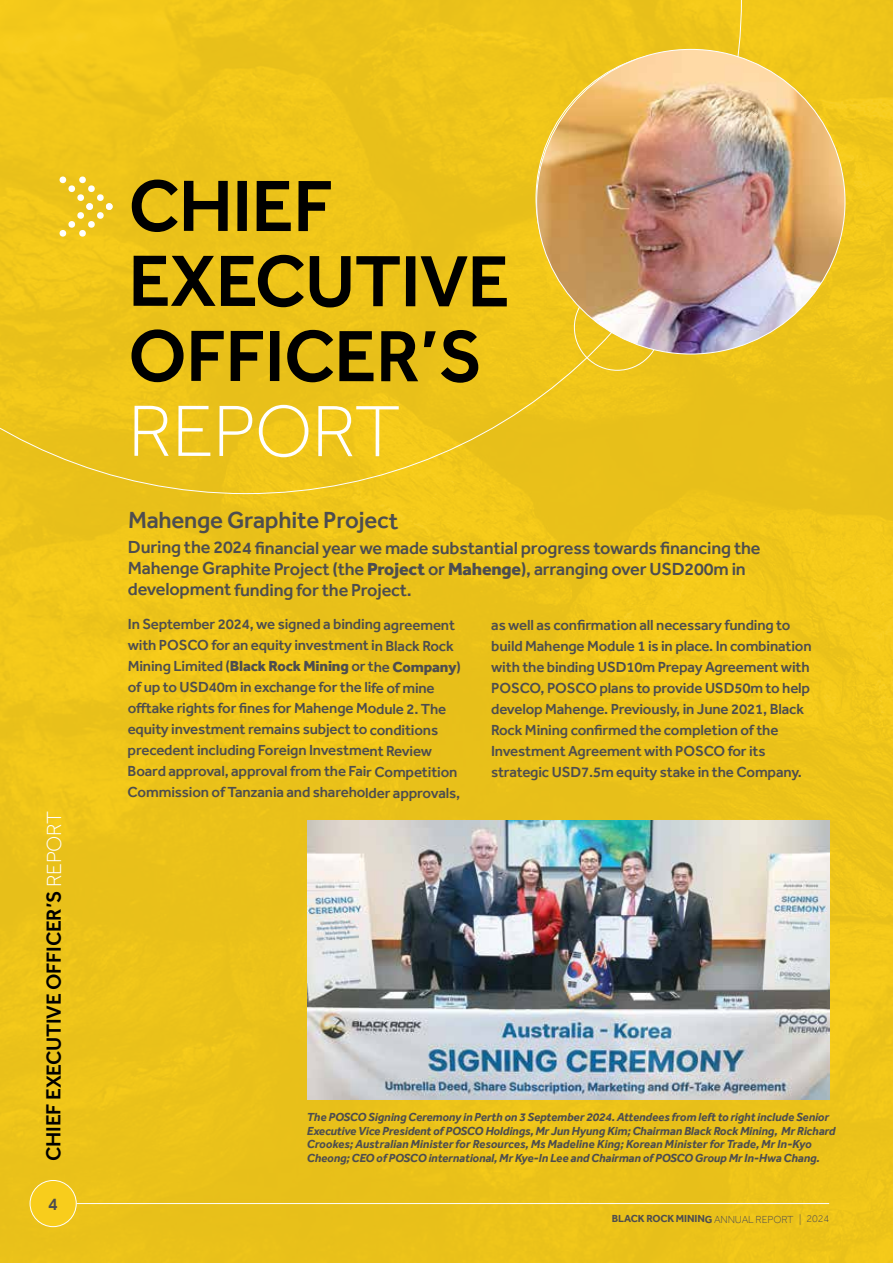
<style>
.page{position:relative;width:893px;height:1263px;background:#fff}
.page>*{position:absolute;margin:0;border:0;box-sizing:border-box;transform-origin:0 0}
.t1{font:500 75px/75px "Effra";letter-spacing:-.015em;color:#000}
.t2{font:300 75px "Effra";letter-spacing:-.015em;color:#fff}
.t3{font:500 24px "Effra";letter-spacing:-.015em;color:#4d4d4f}
.t4{font:500 21px "Effra";letter-spacing:-.015em;color:#000}
.t5{font:500 18px/20.9px "Effra";letter-spacing:-.015em;color:#4d4d4f}
.t6{font:500 15px/21px "Effra";letter-spacing:-.015em;color:#4d4d4f}
.t7{font:italic 700 12px/13.5px "Effra";letter-spacing:-.01em;color:#4d4d4f}
.t8{font:300 10.5px "Effra";letter-spacing:-.015em;color:#4d4d4f}
.s1{font-weight:300;color:#fff}
.s2{font-weight:800}
.s3{font-weight:700}
</style>
<div class="page">
<img style="left:0;top:0;width:893px;height:1263px">
<hr style="left:77px;top:1203px;width:752px;height:1px;background:#fff">
<div style="left:30px;top:1180px;width:46px;height:46px;background:#f8cd1c;border-radius:50%"></div>
<div style="left:30px;top:1180px;width:47px;height:47px;border:1px solid #fff;border-radius:50%"></div>
<div style="left:0;top:0;width:742px;height:494px;background:#edc41a"></div>
<img style="left:308px;top:821px;width:521px;height:278px">
<img style="left:537px;top:49px;width:308px;height:305px">
<h3 class="t4" style="left:41px;top:1161px;width:352px;rotate:-90deg">CHIEF EXECUTIVE OFFICER’S <span class="s1">REPORT</span></h3>
<p class="t5" style="left:48px;top:1193px;width:11px">4</p>
<h1 class="t1" style="left:128px;top:168px;width:384px">CHIEF<br>EXECUTIVE<br>OFFICER’S</h1>
<h1 class="t2" style="left:128px;top:386px;width:274px">REPORT</h1>
<h2 class="t3" style="left:128px;top:506px;width:272px">Mahenge Graphite Project</h2>
<p class="t5" style="left:128px;top:537px;width:634px">During the 2024 financial year we made substantial progress towards financing the<br>Mahenge Graphite Project (the <span class="s2">Project</span> or <span class="s2">Mahenge</span>), arranging over USD200m in development funding for the Project.</p>
<p class="t6" style="left:128px;top:614px;width:335px">In September 2024, we signed a binding agreement with POSCO for an equity investment in Black Rock Mining Limited (<span class="s2">Black Rock Mining</span> or the <span class="s2">Company</span>) of up to USD40m in exchange for the life of mine offtake rights for fines for Mahenge Module 2. The equity investment remains subject to conditions precedent including Foreign Investment Review Board approval, approval from the Fair Competition Commission of Tanzania and shareholder approvals,</p>
<p class="t6" style="left:491px;top:614px;width:322px">as well as confirmation all necessary funding to build Mahenge Module 1 is in place. In combination with the binding USD10m Prepay Agreement with POSCO, POSCO plans to provide USD50m to help develop Mahenge. Previously, in June 2021, Black Rock Mining confirmed the completion of the Investment Agreement with POSCO for its strategic USD7.5m equity stake in the Company.</p>
<p class="t7" style="left:307px;top:1110px;width:530px">The POSCO Signing Ceremony in Perth on 3 September 2024. Attendees from left to right include Senior<br>Executive Vice President of POSCO Holdings, Mr Jun Hyung Kim; Chairman Black Rock Mining, Mr Richard<br>Crookes; Australian Minister for Resources, Ms Madeline King; Korean Minister for Trade, Mr In-Kyo</p>
<p class="t7" style="left:307px;top:1151px;width:514px">Cheong; CEO of POSCO international, Mr Kye-In Lee and Chairman of POSCO Group Mr In-Hwa Chang.</p>
<p class="t8" style="left:612px;top:1213px;width:219px"><span class="s3">BLACK ROCK MINING</span> ANNUAL REPORT | 2024</p>
</div>
